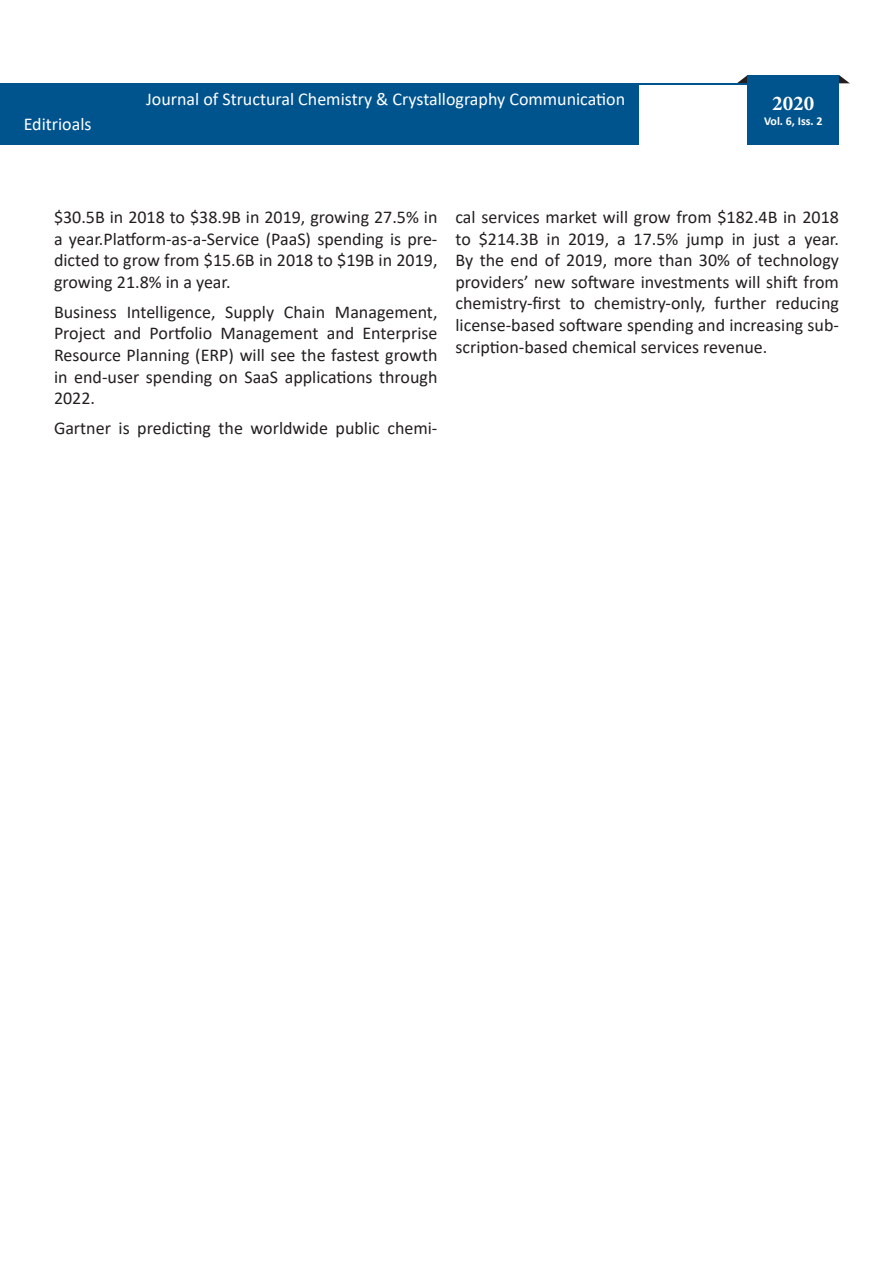
<style>
.page{position:relative;width:893px;height:1263px;background:#fff}
.page>*{position:absolute;margin:0;border:0;box-sizing:border-box;transform-origin:0 0}
.t1{font:700 21px "Minion Pro";color:#fff}
.t2{font:18px/21.6px "Calibri";color:#231f20;text-align:justify}
.t3{font:18px "Calibri";color:#fff}
.t4{font:700 12px "Calibri";color:#fff}
</style>
<div class="page">
<svg style="left:839px;top:75px;width:11px;height:8px"></svg>
<svg style="left:737px;top:75px;width:11px;height:8px"></svg>
<div style="left:1px;top:83px;width:838px;height:62px;background:#00548e"></div>
<div style="left:639px;top:85px;width:203px;height:60px;background:#fff"></div>
<div style="left:748px;top:75px;width:91px;height:70px;background:#00548e"></div>
<p class="t3" style="left:24px;top:112px;width:69px">Editrioals</p>
<p class="t3" style="left:146px;top:86px;width:481px">Journal of Structural Chemistry &amp; Crystallography Communication</p>
<p class="t1" style="left:772px;top:89px;width:43px">2020</p>
<p class="t4" style="left:764px;top:112px;width:60px">Vol. 6, Iss. 2</p>
<p class="t2" style="left:54px;top:206px;width:385px">$30.5B in 2018 to $38.9B in 2019, growing 27.5% in a year.Platform-as-a-Service (PaaS) spending is pre&shy;dicted to grow from $15.6B in 2018 to $19B in 2019, growing 21.8% in a year.</p>
<p class="t2" style="left:54px;top:301px;width:385px">Business Intelligence, Supply Chain Management, Project and Portfolio Management and Enterprise Resource Planning (ERP) will see the fastest growth in end-user spending on SaaS applications through 2022.</p>
<p class="t2" style="left:54px;top:417px;width:385px">Gartner is predicting the worldwide public chemi-</p>
<p class="t2" style="left:455px;top:206px;width:385px">cal services market will grow from $182.4B in 2018 to $214.3B in 2019, a 17.5% jump in just a year.<br>By the end of 2019, more than 30% of technology providers’ new software investments will shift from chemistry-first to chemistry-only, further reducing license-based software spending and increasing sub&shy;scription-based chemical services revenue.</p>
</div>
